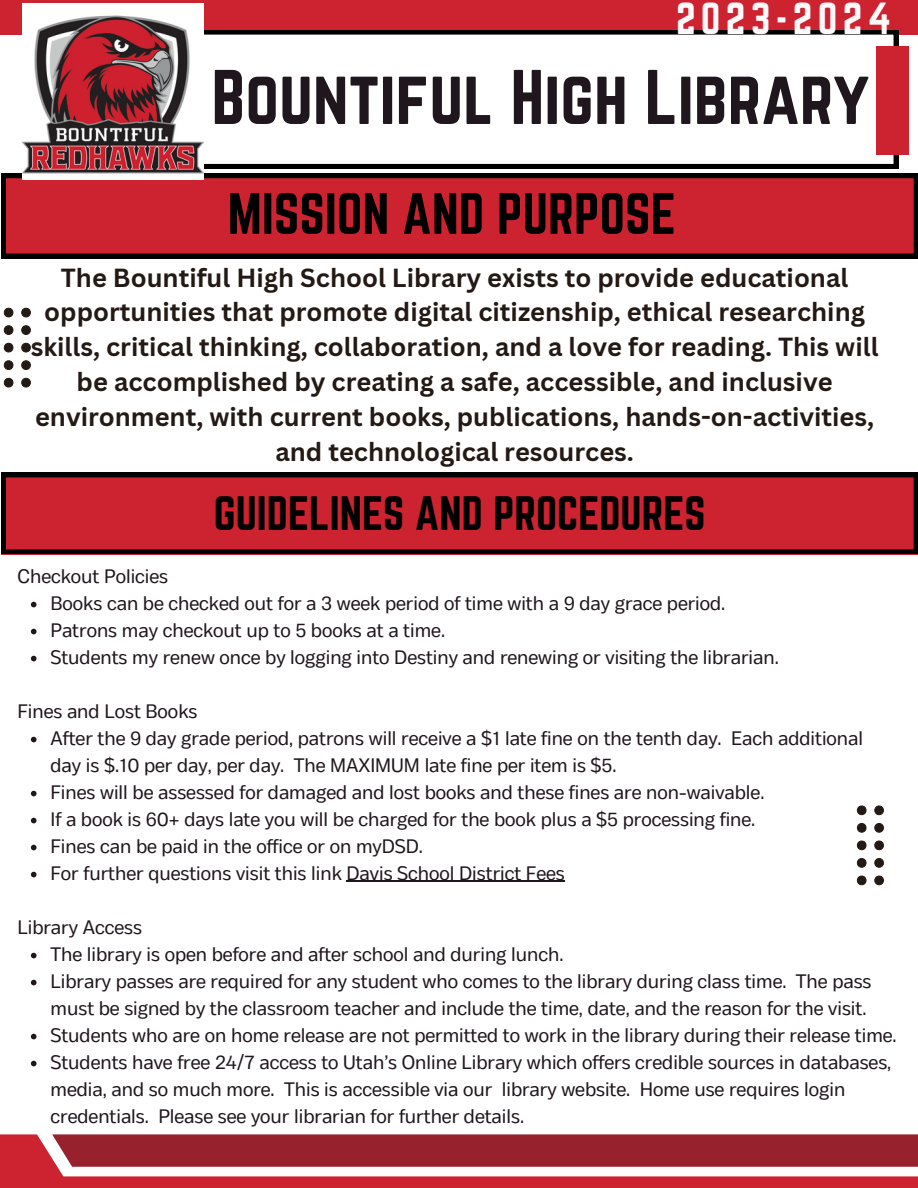
<style>
.page{position:relative;width:918px;height:1188px;background:#fff}
.page>*{position:absolute;margin:0;border:0;box-sizing:border-box;transform-origin:0 0}
.t1{font:67.65px "Norwester";color:#20161d}
.t2{font:51px "Norwester";color:#000}
.t3{font:42.3px "Norwester";color:#000}
.t4{font:39.3px "Norwester";letter-spacing:.135em;color:#fff9fa}
.t5{font:700 25.5px/34.8px "Canva Sans";color:#231915;text-align:center}
.t6{font:19.5px/27px "Body Text";color:#20161d}
</style>
<div class="page">
<div style="left:0;top:0;width:918px;height:34px;background:#cd2230"></div>
<svg style="left:1px;top:174px;width:917px;height:84px;background:#b71f2b"></svg>
<svg style="left:0;top:1134px;width:918px;height:54px;fill:#cd2230"></svg>
<svg style="left:52px;top:1134px;width:866px;height:33px;background:#9a2834"></svg>
<svg style="left:204px;top:30px;width:694px;height:138px"></svg>
<svg style="left:1px;top:473px;width:917px;height:81px;background:#b41d2a"></svg>
<svg style="left:4px;top:378px;width:9px;height:9px"></svg>
<svg style="left:4px;top:360px;width:9px;height:10px"></svg>
<svg style="left:4px;top:343px;width:9px;height:9px"></svg>
<svg style="left:4px;top:325px;width:9px;height:10px"></svg>
<svg style="left:4px;top:308px;width:9px;height:9px"></svg>
<svg style="left:21px;top:378px;width:10px;height:9px"></svg>
<svg style="left:21px;top:360px;width:10px;height:10px"></svg>
<svg style="left:21px;top:343px;width:10px;height:9px"></svg>
<svg style="left:21px;top:325px;width:10px;height:10px"></svg>
<svg style="left:21px;top:308px;width:10px;height:9px"></svg>
<img style="left:23px;top:4px;width:181px;height:175px">
<div style="left:876px;top:47px;width:33px;height:108px;background:#cd2230"></div>
<svg style="left:31px;top:602px;width:6px;height:5px"></svg>
<svg style="left:31px;top:629px;width:6px;height:5px"></svg>
<svg style="left:31px;top:656px;width:6px;height:5px"></svg>
<svg style="left:31px;top:737px;width:6px;height:5px"></svg>
<svg style="left:31px;top:791px;width:6px;height:5px"></svg>
<svg style="left:31px;top:818px;width:6px;height:5px"></svg>
<svg style="left:31px;top:845px;width:6px;height:5px"></svg>
<svg style="left:31px;top:872px;width:6px;height:5px"></svg>
<hr style="left:347px;top:881px;width:218px;height:1px;background:#20161d">
<svg style="left:31px;top:953px;width:6px;height:5px"></svg>
<svg style="left:31px;top:980px;width:6px;height:5px"></svg>
<svg style="left:31px;top:1034px;width:6px;height:5px"></svg>
<svg style="left:31px;top:1061px;width:6px;height:5px"></svg>
<svg style="left:857px;top:876px;width:10px;height:9px"></svg>
<svg style="left:857px;top:858px;width:10px;height:10px"></svg>
<svg style="left:857px;top:841px;width:10px;height:9px"></svg>
<svg style="left:857px;top:823px;width:10px;height:10px"></svg>
<svg style="left:857px;top:806px;width:10px;height:9px"></svg>
<svg style="left:874px;top:876px;width:10px;height:9px"></svg>
<svg style="left:874px;top:858px;width:10px;height:10px"></svg>
<svg style="left:874px;top:841px;width:10px;height:9px"></svg>
<svg style="left:874px;top:823px;width:10px;height:10px"></svg>
<svg style="left:874px;top:806px;width:10px;height:9px"></svg>
<p class="t4" style="left:676px;top:-6px;width:217px">2023-2024</p>
<p class="t1" style="left:211px;top:56px;width:659px">Bountiful High Library</p>
<p class="t2" style="left:228px;top:183px;width:450px">MISSION AND PURPOSE</p>
<p class="t5" style="left:31px;top:259px;width:849px">The Bountiful High School Library exists to provide educational opportunities that promote digital citizenship, ethical researching skills, critical thinking, collaboration, and a love for reading. This will be accomplished by creating a safe, accessible, and inclusive environment, with current books, publications, hands-on-activities, and technological resources.</p>
<p class="t6" style="left:17px;top:564px;width:152px">Checkout Policies</p>
<p class="t3" style="left:214px;top:488px;width:493px">GUIDELINES AND PROCEDURES</p>
<p class="t6" style="left:51px;top:591px;width:676px">Books can be checked out for a 3 week period of time with a 9 day grace period.</p>
<p class="t6" style="left:51px;top:618px;width:396px">Patrons may checkout up to 5 books at a time.</p>
<p class="t6" style="left:51px;top:645px;width:730px">Students my renew once by logging into Destiny and renewing or visiting the librarian.</p>
<p class="t6" style="left:17px;top:699px;width:182px">Fines and Lost Books</p>
<p class="t6" style="left:51px;top:726px;width:814px">After the 9 day grade period, patrons will receive a $1 late fine on the tenth day. Each additional day is $.10 per day, per day. The MAXIMUM late fine per item is $5.</p>
<p class="t6" style="left:51px;top:780px;width:715px">Fines will be assessed for damaged and lost books and these fines are non-waivable.</p>
<p class="t6" style="left:51px;top:807px;width:706px">If a book is 60+ days late you will be charged for the book plus a $5 processing fine.</p>
<p class="t6" style="left:51px;top:834px;width:374px">Fines can be paid in the office or on myDSD.</p>
<p class="t6" style="left:51px;top:861px;width:516px">For further questions visit this link Davis School District Fees</p>
<p class="t6" style="left:17px;top:915px;width:126px">Library Access</p>
<p class="t6" style="left:51px;top:942px;width:515px">The library is open before and after school and during lunch.</p>
<p class="t6" style="left:51px;top:969px;width:823px">Library passes are required for any student who comes to the library during class time. The pass must be signed by the classroom teacher and include the time, date, and the reason for the visit.</p>
<p class="t6" style="left:51px;top:1023px;width:848px">Students who are on home release are not permitted to work in the library during their release time.</p>
<p class="t6" style="left:51px;top:1050px;width:842px">Students have free 24/7 access to Utah’s Online Library which offers credible sources in databases, media, and so much more. This is accessible via our library website. Home use requires login credentials. Please see your librarian for further details.</p>
</div>
